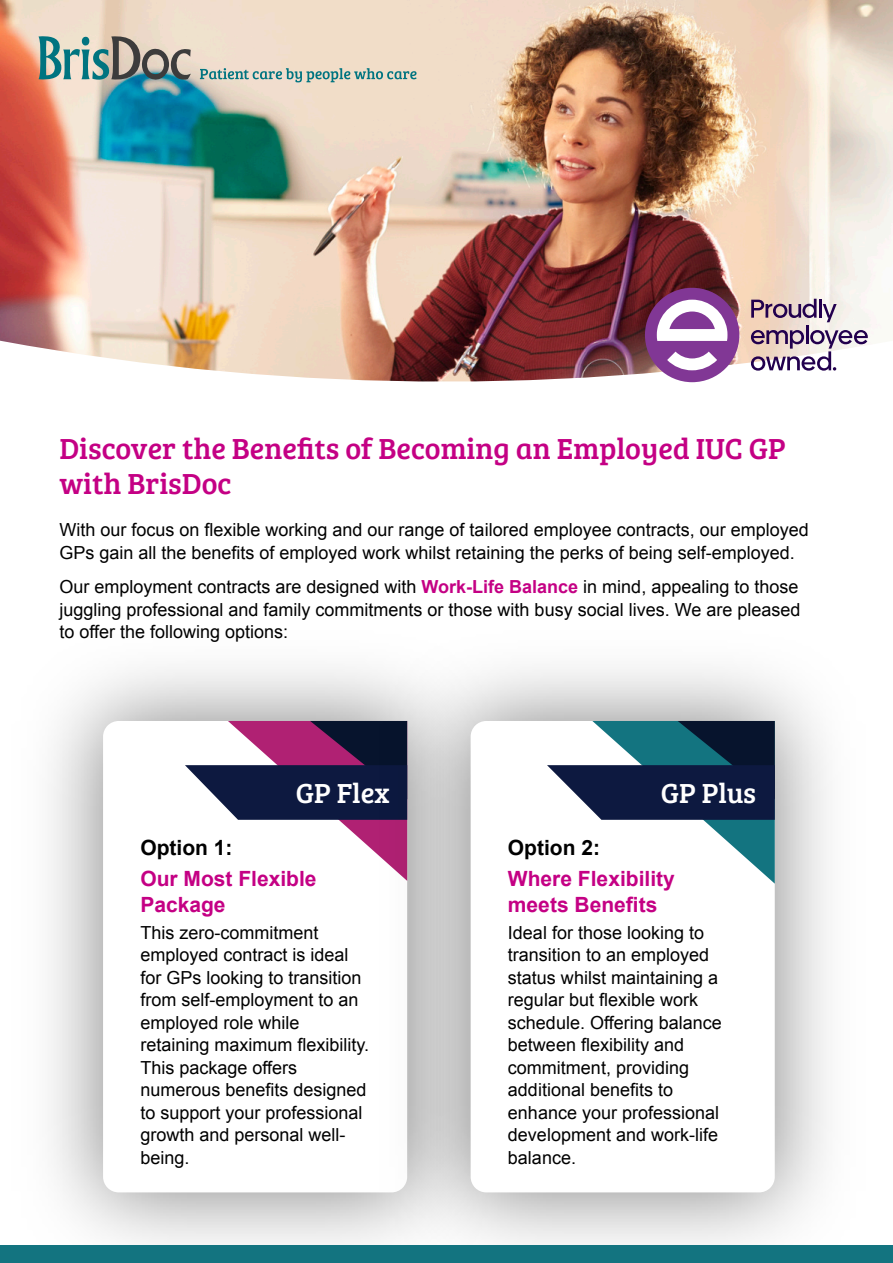
<style>
.page{position:relative;width:893px;height:1263px;background:#fff}
.page>*{position:absolute;margin:0;border:0;box-sizing:border-box;transform-origin:0 0}
.t1{font:30px "Bree Serif";color:#c40084}
.t2{font:28.5px "Bree Serif";color:#fff}
.t3{font:700 21px "Arial";color:#c40084}
.t4{font:700 21px "Arial";color:#000}
.t5{font:18px "Arial";color:#000}
.s1{font-weight:700;color:#c40084}
</style>
<div class="page">
<svg style="left:185px;top:721px;width:195px;height:136px"></svg>
<img style="left:380px;top:655px;width:447px;height:590px">
<svg style="left:471px;top:721px;width:304px;height:471px"></svg>
<svg style="left:547px;top:721px;width:228px;height:163px"></svg>
<img style="left:0;top:0;width:893px;height:341px">
<img style="left:2px;top:341px;width:749px;height:42px">
<svg style="left:39px;top:36px;width:152px;height:47px;background:#96a59e"></svg>
<svg style="left:200px;top:68px;width:217px;height:14px;background:#acbfb4"></svg>
<svg style="left:751px;top:299px;width:117px;height:72px"></svg>
<div style="left:645px;top:288px;width:94px;height:94px;background:#813795;border-radius:50%"></div>
<svg style="left:657px;top:300px;width:70px;height:41px"></svg>
<svg style="left:667px;top:352px;width:50px;height:18px"></svg>
<div style="left:0;top:1245px;width:893px;height:18px;background:#137480"></div>
<p class="t1" style="left:59px;top:427px;width:728px">Discover the Benefits of Becoming an Employed IUC GP</p>
<p class="t1" style="left:59px;top:462px;width:174px">with BrisDoc</p>
<p class="t5" style="left:59px;top:523px;width:751px">With our focus on flexible working and our range of tailored employee contracts, our employed</p>
<p class="t5" style="left:59px;top:545px;width:737px">GPs gain all the benefits of employed work whilst retaining the perks of being self-employed.</p>
<p class="t5" style="left:59px;top:580px;width:741px">Our employment contracts are designed with <span class="s1">Work-Life Balance</span> in mind, appealing to those</p>
<p class="t5" style="left:59px;top:602px;width:743px">juggling professional and family commitments or those with busy social lives. We are pleased</p>
<p class="t5" style="left:59px;top:625px;width:230px">to offer the following options:</p>
<p class="t2" style="left:296px;top:772px;width:95px">GP Flex</p>
<p class="t4" style="left:140px;top:839px;width:94px">Option 1:</p>
<p class="t3" style="left:140px;top:870px;width:178px">Our Most Flexible</p>
<p class="t3" style="left:140px;top:896px;width:87px">Package</p>
<p class="t5" style="left:140px;top:926px;width:180px">This zero-commitment</p>
<p class="t5" style="left:140px;top:948px;width:210px">employed contract is ideal</p>
<p class="t5" style="left:140px;top:971px;width:223px">for GPs looking to transition</p>
<p class="t5" style="left:140px;top:993px;width:220px">from self-employment to an</p>
<p class="t5" style="left:140px;top:1016px;width:161px">employed role while</p>
<p class="t5" style="left:140px;top:1038px;width:230px">retaining maximum flexibility.</p>
<p class="t5" style="left:140px;top:1061px;width:158px">This package offers</p>
<p class="t5" style="left:140px;top:1083px;width:228px">numerous benefits designed</p>
<p class="t5" style="left:140px;top:1106px;width:224px">to support your professional</p>
<p class="t5" style="left:140px;top:1128px;width:207px">growth and personal well-</p>
<p class="t5" style="left:140px;top:1151px;width:51px">being.</p>
<p class="t2" style="left:661px;top:772px;width:97px">GP Plus</p>
<p class="t4" style="left:508px;top:839px;width:94px">Option 2:</p>
<p class="t3" style="left:508px;top:870px;width:168px">Where Flexibility</p>
<p class="t3" style="left:508px;top:896px;width:151px">meets Benefits</p>
<p class="t5" style="left:508px;top:926px;width:198px">Ideal for those looking to</p>
<p class="t5" style="left:508px;top:948px;width:203px">transition to an employed</p>
<p class="t5" style="left:508px;top:971px;width:212px">status whilst maintaining a</p>
<p class="t5" style="left:508px;top:993px;width:192px">regular but flexible work</p>
<p class="t5" style="left:508px;top:1016px;width:215px">schedule. Offering balance</p>
<p class="t5" style="left:508px;top:1038px;width:178px">between flexibility and</p>
<p class="t5" style="left:508px;top:1061px;width:183px">commitment, providing</p>
<p class="t5" style="left:508px;top:1083px;width:167px">additional benefits to</p>
<p class="t5" style="left:508px;top:1106px;width:213px">enhance your professional</p>
<p class="t5" style="left:508px;top:1128px;width:212px">development and work-life</p>
<p class="t5" style="left:508px;top:1151px;width:70px">balance.</p>
</div>
